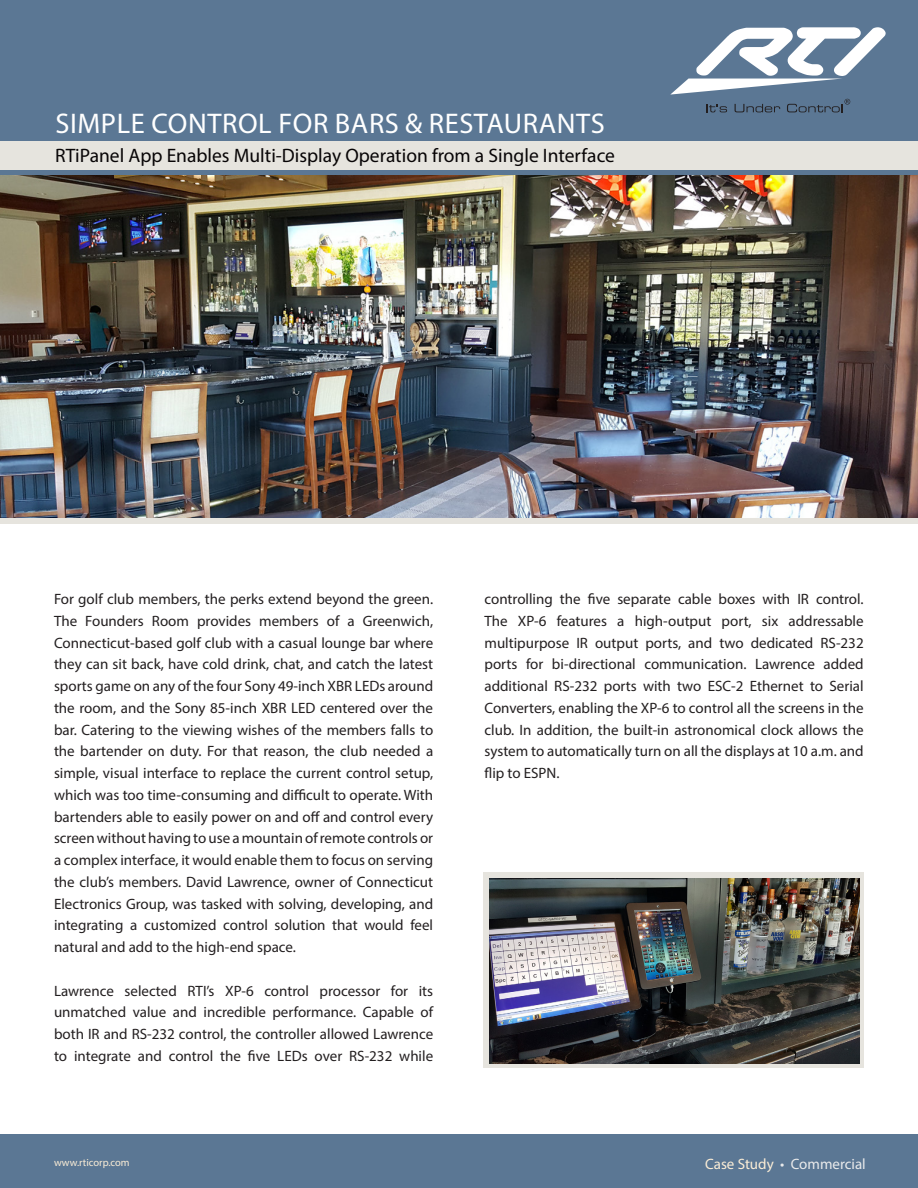
<style>
.page{position:relative;width:918px;height:1188px;background:#fff}
.page>*{position:absolute;margin:0;border:0;box-sizing:border-box;transform-origin:0 0}
.t1{font:28.5px "Myriad Pro";letter-spacing:.02em;color:#fff}
.t2{font:19.5px "Myriad Pro";color:#080506}
.t3{font:15px/21.8px "Myriad Pro";color:#231f20;text-align:justify}
.t4{font:15px "Myriad Pro";color:#e9eaeb}
.t5{font:10.5px "Myriad Pro";color:#fbedd6}
.s1{color:#fbedd6}
</style>
<div class="page">
<svg style="left:484px;top:873px;width:380px;height:195px;background:#cfcdc7"></svg>
<div style="left:0;top:1134px;width:918px;height:54px;background:#5b7794"></div>
<div style="left:0;top:176px;width:918px;height:348px;background:linear-gradient(to right,#e6e4de,#e6e4de)"></div>
<div style="left:0;top:0;width:918px;height:176px;background:#5b7794"></div>
<div style="left:0;top:141px;width:918px;height:29px;background:#e6e4de"></div>
<img style="left:490px;top:878px;width:369px;height:185px">
<img style="left:0;top:176px;width:918px;height:341px">
<svg style="left:670px;top:27px;width:216px;height:85px"></svg>
<h1 class="t1" style="left:55px;top:106px;width:551px">SIMPLE CONTROL FOR BARS &amp; RESTAURANTS</h1>
<h2 class="t2" style="left:55px;top:143px;width:561px">RTiPanel App Enables Multi-Display Operation from a Single Interface</h2>
<p class="t3" style="left:54px;top:588px;width:381px">For golf club members, the perks extend beyond the green.<br>The Founders Room provides members of a Greenwich, Connecticut-based golf club with a casual lounge bar where they can sit back, have cold drink, chat, and catch the latest sports game on any of the four Sony 49-inch XBR LEDs around the room, and the Sony 85-inch XBR LED centered over the bar. Catering to the viewing wishes of the members falls to the bartender on duty. For that reason, the club needed a simple, visual interface to replace the current control setup, which was too time-consuming and difficult to operate. With bartenders able to easily power on and off and control every screen without having to use a mountain of remote controls or a complex interface, it would enable them to focus on serving the club’s members. David Lawrence, owner of Connecticut Electronics Group, was tasked with solving, developing, and integrating a customized control solution that would feel natural and add to the high-end space.</p>
<p class="t3" style="left:54px;top:980px;width:381px">Lawrence selected RTI’s XP-6 control processor for its unmatched value and incredible performance. Capable of both IR and RS-232 control, the controller allowed Lawrence to integrate and control the five LEDs over RS-232 while</p>
<p class="t3" style="left:484px;top:588px;width:381px">controlling the five separate cable boxes with IR control.<br>The XP-6 features a high-output port, six addressable multipurpose IR output ports, and two dedicated RS-232 ports for bi-directional communication. Lawrence added additional RS-232 ports with two ESC-2 Ethernet to Serial Converters, enabling the XP-6 to control all the screens in the club. In addition, the built-in astronomical clock allows the system to automatically turn on all the displays at 10 a.m. and flip to ESPN.</p>
<p class="t5" style="left:54px;top:1156px;width:77px">www.rticorp.com</p>
<p class="t4" style="left:705px;top:1154px;width:162px"><span class="s1">Case Study</span> • Commercial</p>
</div>
